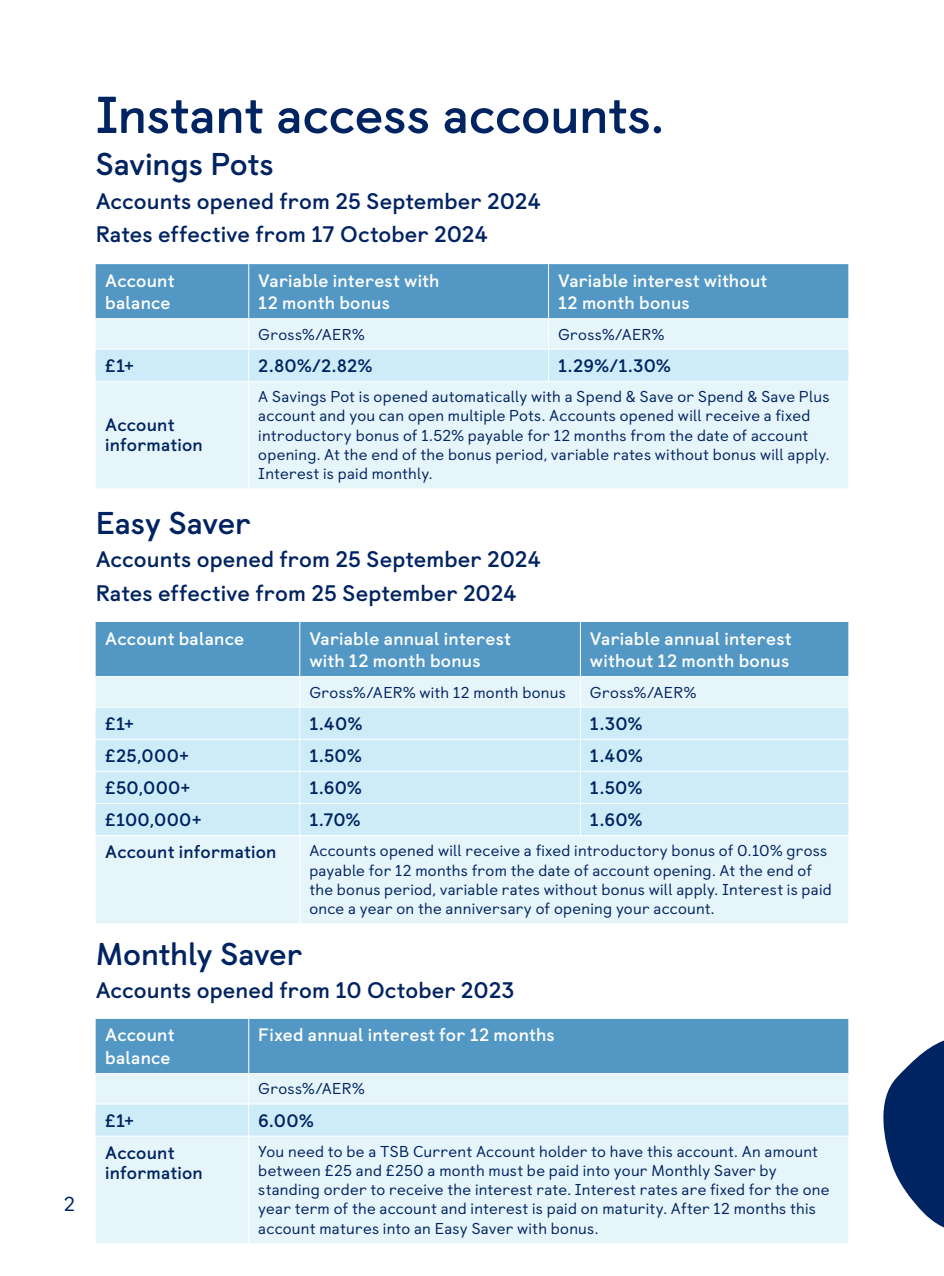
<style>
.page{position:relative;width:944px;height:1276px;background:#fff}
.page>*{position:absolute;margin:0;border:0;box-sizing:border-box;transform-origin:0 0}
.Page_Heading{font:700 51.75px "TSB Castledown";letter-spacing:-.01em;color:#002361}
.Sub_Head_-_Bold{font:700 31.5px "TSB Castledown";letter-spacing:-.01em;color:#002361}
.Head_-_Bold{font:700 31.5px "TSB Castledown";letter-spacing:-.005em;color:#002361}
.Sub_Head_-_Bold-2{font:700 22.5px "TSB Castledown";letter-spacing:.005em;color:#002361}
.t1{font:20.25px "TSB Castledown";color:#002361}
.Table_Heading_-_Bold_White{font:700 18px/22.5px "TSB Castledown";letter-spacing:.01em;color:#fff}
.Table_Heading_-_Bold_Evening{font:700 18px/20.2px "TSB Castledown";letter-spacing:.01em;color:#002361}
.Table_Body{font:15.75px/19.1px "TSB Castledown";letter-spacing:.015em;color:#002361}
</style>
<div class="page">
<div style="left:96px;top:264px;width:752px;height:54px;background:#5398c5"></div>
<div style="left:96px;top:319px;width:752px;height:169px;background:#e6f5fa"></div>
<div style="left:96px;top:350px;width:752px;height:31px;background:#cdecf7"></div>
<hr style="left:248px;top:264px;width:1px;height:54px;background:#fff">
<hr style="left:548px;top:264px;width:1px;height:54px;background:#fff">
<hr style="left:248px;top:319px;width:1px;height:30px;background:#fff">
<hr style="left:548px;top:319px;width:1px;height:30px;background:#fff">
<hr style="left:96px;top:349px;width:153px;height:1px;background:#fff">
<hr style="left:249px;top:349px;width:300px;height:1px;background:#fff">
<hr style="left:248px;top:349px;width:1px;height:32px;background:#fff">
<hr style="left:549px;top:349px;width:299px;height:1px;background:#fff">
<hr style="left:548px;top:349px;width:1px;height:32px;background:#fff">
<hr style="left:96px;top:381px;width:153px;height:1px;background:#fff">
<hr style="left:249px;top:381px;width:300px;height:1px;background:#fff">
<hr style="left:248px;top:381px;width:1px;height:107px;background:#fff">
<hr style="left:549px;top:381px;width:299px;height:1px;background:#fff">
<div style="left:96px;top:622px;width:752px;height:54px;background:#5398c5"></div>
<div style="left:96px;top:677px;width:752px;height:246px;background:#e6f5fa"></div>
<div style="left:96px;top:707px;width:752px;height:128px;background:#cdecf7"></div>
<hr style="left:299px;top:622px;width:1px;height:54px;background:#fff">
<hr style="left:580px;top:622px;width:1px;height:54px;background:#fff">
<hr style="left:299px;top:677px;width:1px;height:30px;background:#fff">
<hr style="left:580px;top:677px;width:1px;height:30px;background:#fff">
<hr style="left:96px;top:706px;width:204px;height:1px;background:#fff">
<hr style="left:300px;top:706px;width:280px;height:1px;background:#fff">
<hr style="left:299px;top:707px;width:1px;height:32px;background:#fff">
<hr style="left:580px;top:706px;width:268px;height:1px;background:#fff">
<hr style="left:580px;top:707px;width:1px;height:32px;background:#fff">
<hr style="left:96px;top:739px;width:204px;height:1px;background:#fff">
<hr style="left:300px;top:739px;width:280px;height:1px;background:#fff">
<hr style="left:299px;top:739px;width:1px;height:32px;background:#fff">
<hr style="left:580px;top:739px;width:268px;height:1px;background:#fff">
<hr style="left:580px;top:739px;width:1px;height:32px;background:#fff">
<hr style="left:96px;top:771px;width:204px;height:1px;background:#fff">
<hr style="left:300px;top:771px;width:280px;height:1px;background:#fff">
<hr style="left:299px;top:771px;width:1px;height:32px;background:#fff">
<hr style="left:580px;top:771px;width:268px;height:1px;background:#fff">
<hr style="left:580px;top:771px;width:1px;height:32px;background:#fff">
<hr style="left:96px;top:803px;width:204px;height:1px;background:#fff">
<hr style="left:300px;top:803px;width:280px;height:1px;background:#fff">
<hr style="left:299px;top:803px;width:1px;height:32px;background:#fff">
<hr style="left:580px;top:803px;width:268px;height:1px;background:#fff">
<hr style="left:580px;top:803px;width:1px;height:32px;background:#fff">
<hr style="left:96px;top:835px;width:204px;height:1px;background:#fff">
<hr style="left:300px;top:835px;width:280px;height:1px;background:#fff">
<hr style="left:299px;top:836px;width:1px;height:87px;background:#fff">
<hr style="left:580px;top:835px;width:268px;height:1px;background:#fff">
<div style="left:96px;top:1019px;width:752px;height:54px;background:#5398c5"></div>
<div style="left:96px;top:1074px;width:752px;height:169px;background:#e6f5fa"></div>
<div style="left:96px;top:1104px;width:752px;height:31px;background:#cdecf7"></div>
<hr style="left:248px;top:1019px;width:1px;height:54px;background:#fff">
<hr style="left:248px;top:1073px;width:1px;height:30px;background:#fff">
<hr style="left:96px;top:1103px;width:153px;height:1px;background:#fff">
<hr style="left:249px;top:1103px;width:599px;height:1px;background:#fff">
<hr style="left:248px;top:1104px;width:1px;height:31px;background:#fff">
<hr style="left:96px;top:1135px;width:153px;height:1px;background:#fff">
<hr style="left:249px;top:1135px;width:599px;height:1px;background:#fff">
<hr style="left:248px;top:1136px;width:1px;height:107px;background:#fff">
<svg style="left:883px;top:1040px;width:61px;height:188px"></svg>
<p class="t1" style="left:64px;top:1192px;width:13px">2</p>
<p class="Page_Heading" style="left:96px;top:83px;width:570px">Instant access accounts.</p>
<p class="Head_-_Bold" style="left:96px;top:145px;width:180px">Savings Pots</p>
<p class="Sub_Head_-_Bold-2" style="left:96px;top:187px;width:447px">Accounts opened from 25 September 2024</p>
<p class="Sub_Head_-_Bold-2" style="left:96px;top:220px;width:394px">Rates effective from 17 October 2024</p>
<p class="Table_Heading_-_Bold_White" style="left:105px;top:269px;width:71px">Account balance</p>
<p class="Table_Heading_-_Bold_White" style="left:258px;top:269px;width:183px">Variable interest with<br>12 month bonus</p>
<p class="Table_Heading_-_Bold_White" style="left:558px;top:269px;width:211px">Variable interest without<br>12 month bonus</p>
<p class="Table_Body" style="left:258px;top:325px;width:108px">Gross%/AER%</p>
<p class="Table_Body" style="left:558px;top:325px;width:108px">Gross%/AER%</p>
<p class="Table_Heading_-_Bold_Evening" style="left:105px;top:355px;width:30px">£1+</p>
<p class="Table_Heading_-_Bold_Evening" style="left:258px;top:355px;width:116px">2.80%/2.82%</p>
<p class="Table_Heading_-_Bold_Evening" style="left:558px;top:355px;width:114px">1.29%/1.30%</p>
<p class="Table_Heading_-_Bold_Evening" style="left:105px;top:415px;width:99px">Account information</p>
<p class="Table_Body" style="left:258px;top:387px;width:573px">A Savings Pot is opened automatically with a Spend &amp; Save or Spend &amp; Save Plus account and you can open multiple Pots. Accounts opened will receive a fixed introductory bonus of 1.52% payable for 12 months from the date of account opening. At the end of the bonus period, variable rates without bonus will apply.<br>Interest is paid monthly.</p>
<p class="Sub_Head_-_Bold" style="left:96px;top:504px;width:157px">Easy Saver</p>
<p class="Sub_Head_-_Bold-2" style="left:96px;top:546px;width:447px">Accounts opened from 25 September 2024</p>
<p class="Sub_Head_-_Bold-2" style="left:96px;top:579px;width:423px">Rates effective from 25 September 2024</p>
<p class="Table_Heading_-_Bold_White" style="left:105px;top:627px;width:141px">Account balance</p>
<p class="Table_Heading_-_Bold_White" style="left:309px;top:627px;width:203px">Variable annual interest with 12 month bonus</p>
<p class="Table_Heading_-_Bold_White" style="left:590px;top:627px;width:203px">Variable annual interest without 12 month bonus</p>
<p class="Table_Body" style="left:309px;top:682px;width:258px">Gross%/AER% with 12 month bonus</p>
<p class="Table_Body" style="left:590px;top:682px;width:108px">Gross%/AER%</p>
<p class="Table_Heading_-_Bold_Evening" style="left:105px;top:713px;width:30px">£1+</p>
<p class="Table_Heading_-_Bold_Evening" style="left:309px;top:713px;width:54px">1.40%</p>
<p class="Table_Heading_-_Bold_Evening" style="left:590px;top:713px;width:54px">1.30%</p>
<p class="Table_Heading_-_Bold_Evening" style="left:105px;top:745px;width:85px">£25,000+</p>
<p class="Table_Heading_-_Bold_Evening" style="left:309px;top:745px;width:54px">1.50%</p>
<p class="Table_Heading_-_Bold_Evening" style="left:590px;top:745px;width:54px">1.40%</p>
<p class="Table_Heading_-_Bold_Evening" style="left:105px;top:777px;width:87px">£50,000+</p>
<p class="Table_Heading_-_Bold_Evening" style="left:309px;top:777px;width:54px">1.60%</p>
<p class="Table_Heading_-_Bold_Evening" style="left:590px;top:777px;width:54px">1.50%</p>
<p class="Table_Heading_-_Bold_Evening" style="left:105px;top:810px;width:98px">£100,000+</p>
<p class="Table_Heading_-_Bold_Evening" style="left:309px;top:810px;width:53px">1.70%</p>
<p class="Table_Heading_-_Bold_Evening" style="left:590px;top:810px;width:54px">1.60%</p>
<p class="Table_Heading_-_Bold_Evening" style="left:105px;top:842px;width:173px">Account information</p>
<p class="Table_Body" style="left:309px;top:841px;width:524px">Accounts opened will receive a fixed introductory bonus of 0.10% gross payable for 12 months from the date of account opening. At the end of the bonus period, variable rates without bonus will apply. Interest is paid once a year on the anniversary of opening your account.</p>
<p class="Sub_Head_-_Bold" style="left:96px;top:934px;width:208px">Monthly Saver</p>
<p class="Sub_Head_-_Bold-2" style="left:96px;top:976px;width:420px">Accounts opened from 10 October 2023</p>
<p class="Table_Heading_-_Bold_White" style="left:105px;top:1024px;width:71px">Account balance</p>
<p class="Table_Heading_-_Bold_White" style="left:258px;top:1024px;width:298px">Fixed annual interest for 12 months</p>
<p class="Table_Body" style="left:258px;top:1079px;width:108px">Gross%/AER%</p>
<p class="Table_Heading_-_Bold_Evening" style="left:105px;top:1110px;width:30px">£1+</p>
<p class="Table_Heading_-_Bold_Evening" style="left:258px;top:1110px;width:57px">6.00%</p>
<p class="Table_Heading_-_Bold_Evening" style="left:105px;top:1142px;width:99px">Account information</p>
<p class="Table_Body" style="left:258px;top:1142px;width:573px">You need to be a TSB Current Account holder to have this account. An amount between £25 and £250 a month must be paid into your Monthly Saver by standing order to receive the interest rate. Interest rates are fixed for the one year term of the account and interest is paid on maturity. After 12 months this account matures into an Easy Saver with bonus.</p>
</div>
